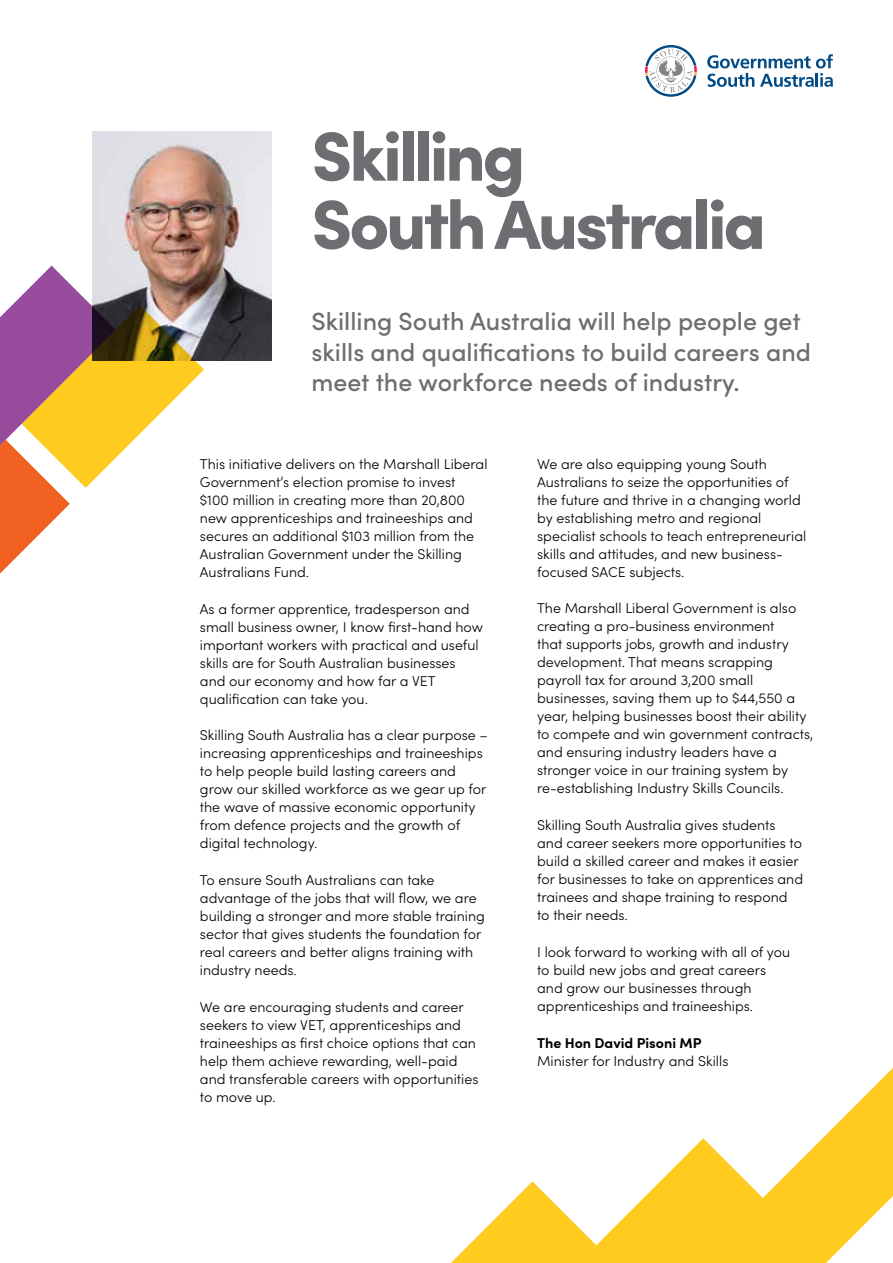
<style>
.page{position:relative;width:893px;height:1263px;background:#fff}
.page>*{position:absolute;margin:0;border:0;box-sizing:border-box;transform-origin:0 0}
.t1{font:900 69.6px/68.1px "Sofia Pro";letter-spacing:-.05em;color:#6d6e71}
.t2{font:500 25.05px/30.8px "Sofia Pro";color:#6d6e71}
.t3{font:300 14.25px/18px "Sofia Pro";color:#000}
.t4{font:700 14.25px "Sofia Pro";color:#000}
</style>
<div class="page">
<img style="left:92px;top:131px;width:179px;height:229px">
<svg style="left:116px;top:305px;width:88px;height:153px"></svg>
<svg style="left:0;top:266px;width:116px;height:308px"></svg>
<svg style="left:451px;top:1068px;width:442px;height:195px"></svg>
<svg style="left:707px;top:54px;width:126px;height:33px"></svg>
<svg style="left:645px;top:45px;width:52px;height:52px"></svg>
<h1 class="t1" style="left:311px;top:116px;width:456px">Skilling<br>South Australia</h1>
<h2 class="t2" style="left:311px;top:304px;width:501px">Skilling South Australia will help people get skills and qualifications to build careers and meet the workforce needs of industry.</h2>
<p class="t3" style="left:200px;top:454px;width:289px">This initiative delivers on the Marshall Liberal Government’s election promise to invest $100 million in creating more than 20,800 new apprenticeships and traineeships and secures an additional $103 million from the Australian Government under the Skilling Australians Fund.</p>
<p class="t3" style="left:200px;top:599px;width:285px">As a former apprentice, tradesperson and small business owner, I know first-hand how important workers with practical and useful skills are for South Australian businesses and our economy and how far a VET qualification can take you.</p>
<p class="t3" style="left:200px;top:725px;width:290px">Skilling South Australia has a clear purpose – increasing apprenticeships and traineeships to help people build lasting careers and grow our skilled workforce as we gear up for the wave of massive economic opportunity from defence projects and the growth of digital technology.</p>
<p class="t3" style="left:200px;top:870px;width:286px">To ensure South Australians can take advantage of the jobs that will flow, we are building a stronger and more stable training sector that gives students the foundation for real careers and better aligns training with industry needs.</p>
<p class="t3" style="left:200px;top:997px;width:280px">We are encouraging students and career seekers to view VET, apprenticeships and traineeships as first choice options that can help them achieve rewarding, well-paid and transferable careers with opportunities to move up.</p>
<p class="t3" style="left:537px;top:454px;width:271px">We are also equipping young South Australians to seize the opportunities of the future and thrive in a changing world by establishing metro and regional specialist schools to teach entrepreneurial skills and attitudes, and new business&shy;focused SACE subjects.</p>
<p class="t3" style="left:537px;top:599px;width:278px">The Marshall Liberal Government is also creating a pro-business environment<br>that supports jobs, growth and industry development. That means scrapping payroll tax for around 3,200 small businesses, saving them up to $44,550 a year, helping businesses boost their ability to compete and win government contracts, and ensuring industry leaders have a stronger voice in our training system by re-establishing Industry Skills Councils.</p>
<p class="t3" style="left:537px;top:815px;width:267px">Skilling South Australia gives students and career seekers more opportunities to build a skilled career and makes it easier for businesses to take on apprentices and trainees and shape training to respond to their needs.</p>
<p class="t3" style="left:537px;top:942px;width:254px">I look forward to working with all of you to build new jobs and great careers and grow our businesses through apprenticeships and traineeships.</p>
<p class="t4" style="left:537px;top:1032px;width:166px">The Hon David Pisoni MP</p>
<p class="t3" style="left:537px;top:1051px;width:193px">Minister for Industry and Skills</p>
</div>
